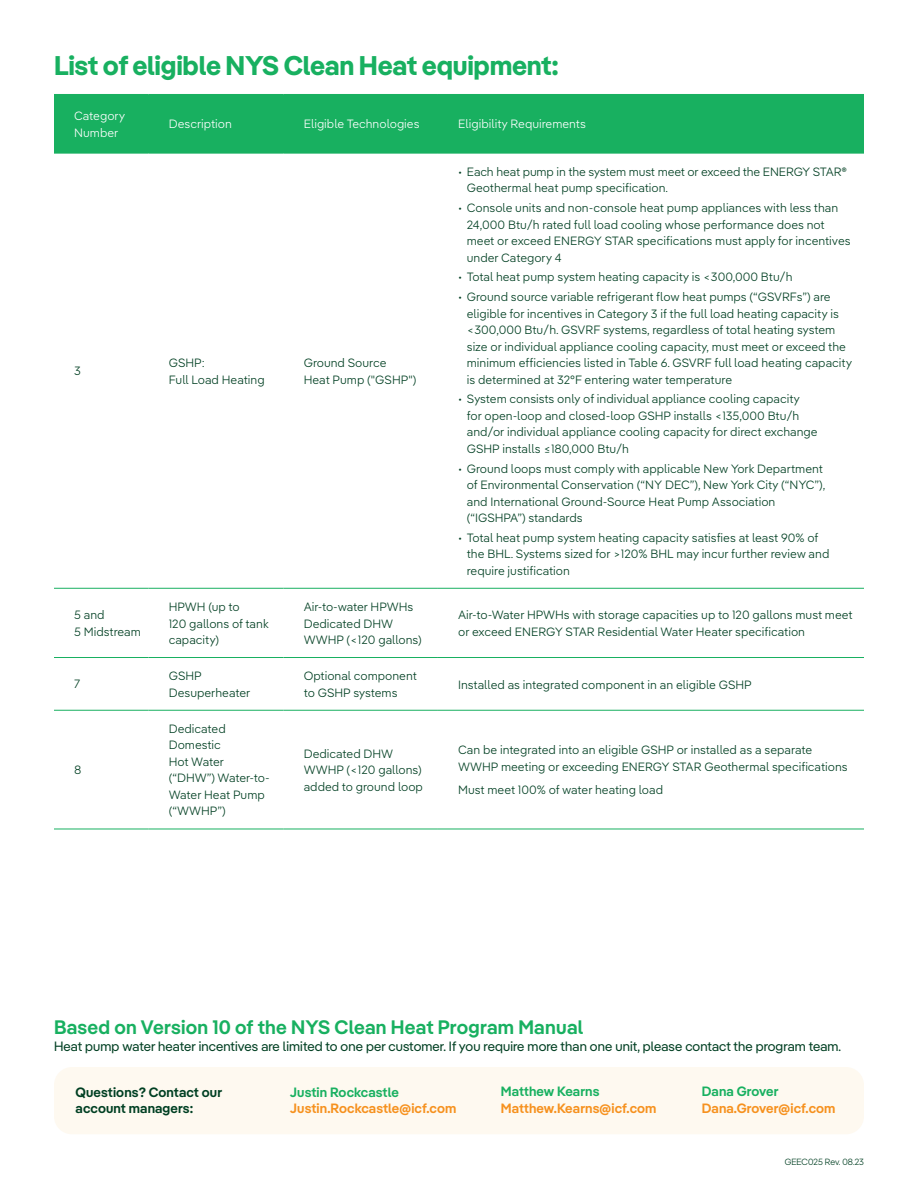
<style>
.page{position:relative;width:918px;height:1188px;background:#fff}
.page>*{position:absolute;margin:0;border:0;box-sizing:border-box;transform-origin:0 0}
.t1{font:700 27px "Iber Pangea";letter-spacing:-.01em;color:#18b060}
.t2{font:700 19.5px "Iber Pangea Sm";letter-spacing:.015em;color:#18b060}
.t3{font:13.5px "Iber Pangea";letter-spacing:.01em;color:#003f22}
.t4{font:700 13.5px "Iber Pangea Sm";letter-spacing:.01em;color:#f6911e}
.t5{font:700 13.5px "Iber Pangea Sm";letter-spacing:.01em;color:#18b060}
.t6{font:700 13.5px/16.5px "Iber Pangea Sm";letter-spacing:.01em;color:#003f22}
.t7{font:300 12px/16.5px "Iber Pangea Text";color:#003f22}
.t8{font:300 12px/16.5px "Iber Pangea Text";color:#fff}
.t9{font:300 9px "Iber Pangea";letter-spacing:.01em;color:#003f22}
</style>
<div class="page">
<div style="left:54px;top:1067px;width:810px;height:67px;background:#fef9f0;border-radius:18px"></div>
<div style="left:54px;top:95px;width:810px;height:58px;background:#18b060"></div>
<hr style="left:54px;top:588px;width:94px;height:1px;background:#18b060">
<hr style="left:148px;top:588px;width:136px;height:1px;background:#18b060">
<hr style="left:284px;top:588px;width:154px;height:1px;background:#18b060">
<hr style="left:438px;top:588px;width:426px;height:1px;background:#18b060">
<hr style="left:54px;top:657px;width:94px;height:1px;background:#18b060">
<hr style="left:148px;top:657px;width:136px;height:1px;background:#18b060">
<hr style="left:284px;top:657px;width:154px;height:1px;background:#18b060">
<hr style="left:438px;top:657px;width:426px;height:1px;background:#18b060">
<hr style="left:54px;top:710px;width:94px;height:1px;background:#18b060">
<hr style="left:148px;top:710px;width:136px;height:1px;background:#18b060">
<hr style="left:284px;top:710px;width:154px;height:1px;background:#18b060">
<hr style="left:438px;top:710px;width:426px;height:1px;background:#18b060">
<hr style="left:54px;top:829px;width:94px;height:1px;background:#18b060">
<hr style="left:148px;top:829px;width:136px;height:1px;background:#18b060">
<hr style="left:284px;top:829px;width:154px;height:1px;background:#18b060">
<hr style="left:438px;top:829px;width:426px;height:1px;background:#18b060">
<hr style="left:54px;top:94px;width:94px;height:1px;background:#18b060">
<hr style="left:148px;top:94px;width:136px;height:1px;background:#18b060">
<hr style="left:284px;top:94px;width:154px;height:1px;background:#18b060">
<hr style="left:438px;top:94px;width:426px;height:1px;background:#18b060">
<hr style="left:54px;top:153px;width:94px;height:1px;background:#18b060">
<hr style="left:148px;top:153px;width:136px;height:1px;background:#18b060">
<hr style="left:284px;top:153px;width:154px;height:1px;background:#18b060">
<hr style="left:438px;top:153px;width:426px;height:1px;background:#18b060">
<h1 class="t1" style="left:54px;top:45px;width:507px">List of eligible NYS Clean Heat equipment:</h1>
<p class="t8" style="left:74px;top:107px;width:52px">Category<br>Number</p>
<p class="t8" style="left:169px;top:115px;width:65px">Description</p>
<p class="t8" style="left:304px;top:115px;width:117px">Eligible Technologies</p>
<p class="t8" style="left:458px;top:115px;width:129px">Eligibility Requirements</p>
<p class="t7" style="left:74px;top:362px;width:8px">3</p>
<p class="t7" style="left:169px;top:354px;width:97px">GSHP:<br>Full Load Heating</p>
<p class="t7" style="left:304px;top:354px;width:114px">Ground Source<br>Heat Pump ("GSHP")</p>
<p class="t7" style="left:467px;top:163px;width:382px;text-indent:-9px">• Each heat pump in the system must meet or exceed the ENERGY STAR®<br>Geothermal heat pump specification.</p>
<p class="t7" style="left:467px;top:199px;width:385px;text-indent:-9px">• Console units and non-console heat pump appliances with less than 24,000 Btu/h rated full load cooling whose performance does not meet or exceed ENERGY STAR specifications must apply for incentives under Category 4</p>
<p class="t7" style="left:458px;top:268px;width:336px">• Total heat pump system heating capacity is &lt;300,000 Btu/h</p>
<p class="t7" style="left:467px;top:288px;width:387px;text-indent:-9px">• Ground source variable refrigerant flow heat pumps (“GSVRFs”) are eligible for incentives in Category 3 if the full load heating capacity is &lt;300,000 Btu/h. GSVRF systems, regardless of total heating system size or individual appliance cooling capacity, must meet or exceed the minimum efficiencies listed in Table 6. GSVRF full load heating capacity is determined at 32°F entering water temperature</p>
<p class="t7" style="left:467px;top:390px;width:352px;text-indent:-9px">• System consists only of individual appliance cooling capacity for open-loop and closed-loop GSHP installs &lt;135,000 Btu/h and/or individual appliance cooling capacity for direct exchange GSHP installs ≤180,000 Btu/h</p>
<p class="t7" style="left:467px;top:459px;width:360px;text-indent:-9px">• Ground loops must comply with applicable New York Department of Environmental Conservation (“NY DEC”), New York City (“NYC”), and International Ground-Source Heat Pump Association (“IGSHPA”) standards</p>
<p class="t7" style="left:467px;top:529px;width:364px;text-indent:-9px">• Total heat pump system heating capacity satisfies at least 90% of the BHL. Systems sized for &gt;120% BHL may incur further review and require justification</p>
<p class="t7" style="left:74px;top:606px;width:68px">5 and<br>5 Midstream</p>
<p class="t7" style="left:169px;top:598px;width:101px">HPWH (up to<br>120 gallons of tank capacity)</p>
<p class="t7" style="left:304px;top:598px;width:120px">Air-to-water HPWHs<br>Dedicated DHW<br>WWHP (&lt;120 gallons)</p>
<p class="t7" style="left:458px;top:606px;width:396px">Air-to-Water HPWHs with storage capacities up to 120 gallons must meet or exceed ENERGY STAR Residential Water Heater specification</p>
<p class="t7" style="left:74px;top:675px;width:8px">7</p>
<p class="t7" style="left:169px;top:667px;width:83px">GSHP<br>Desuperheater</p>
<p class="t7" style="left:304px;top:667px;width:115px">Optional component to GSHP systems</p>
<p class="t7" style="left:458px;top:675px;width:295px">Installed as integrated component in an eligible GSHP</p>
<p class="t7" style="left:74px;top:761px;width:9px">8</p>
<p class="t7" style="left:169px;top:720px;width:102px">Dedicated<br>Domestic<br>Hot Water (“DHW”) Water-to-<br>Water Heat Pump (“WWHP”)</p>
<p class="t7" style="left:304px;top:745px;width:121px">Dedicated DHW<br>WWHP (&lt;120 gallons) added to ground loop</p>
<p class="t7" style="left:458px;top:741px;width:391px">Can be integrated into an eligible GSHP or installed as a separate<br>WWHP meeting or exceeding ENERGY STAR Geothermal specifications</p>
<p class="t7" style="left:458px;top:781px;width:206px">Must meet 100% of water heating load</p>
<h2 class="t2" style="left:54px;top:1013px;width:531px">Based on Version 10 of the NYS Clean Heat Program Manual</h2>
<p class="t3" style="left:54px;top:1036px;width:789px">Heat pump water heater incentives are limited to one per customer. If you require more than one unit, please contact the program team.</p>
<p class="t6" style="left:76px;top:1083px;width:148px">Questions? Contact our account managers:</p>
<p class="t5" style="left:290px;top:1082px;width:110px">Justin Rockcastle</p>
<p class="t4" style="left:290px;top:1099px;width:168px">Justin.Rockcastle@icf.com</p>
<p class="t5" style="left:501px;top:1082px;width:100px">Matthew Kearns</p>
<p class="t4" style="left:501px;top:1098px;width:157px">Matthew.Kearns@icf.com</p>
<p class="t5" style="left:702px;top:1082px;width:78px">Dana Grover</p>
<p class="t4" style="left:702px;top:1098px;width:135px">Dana.Grover@icf.com</p>
<p class="t9" style="left:785px;top:1155px;width:81px">GEEC025 Rev. 08.23</p>
</div>
